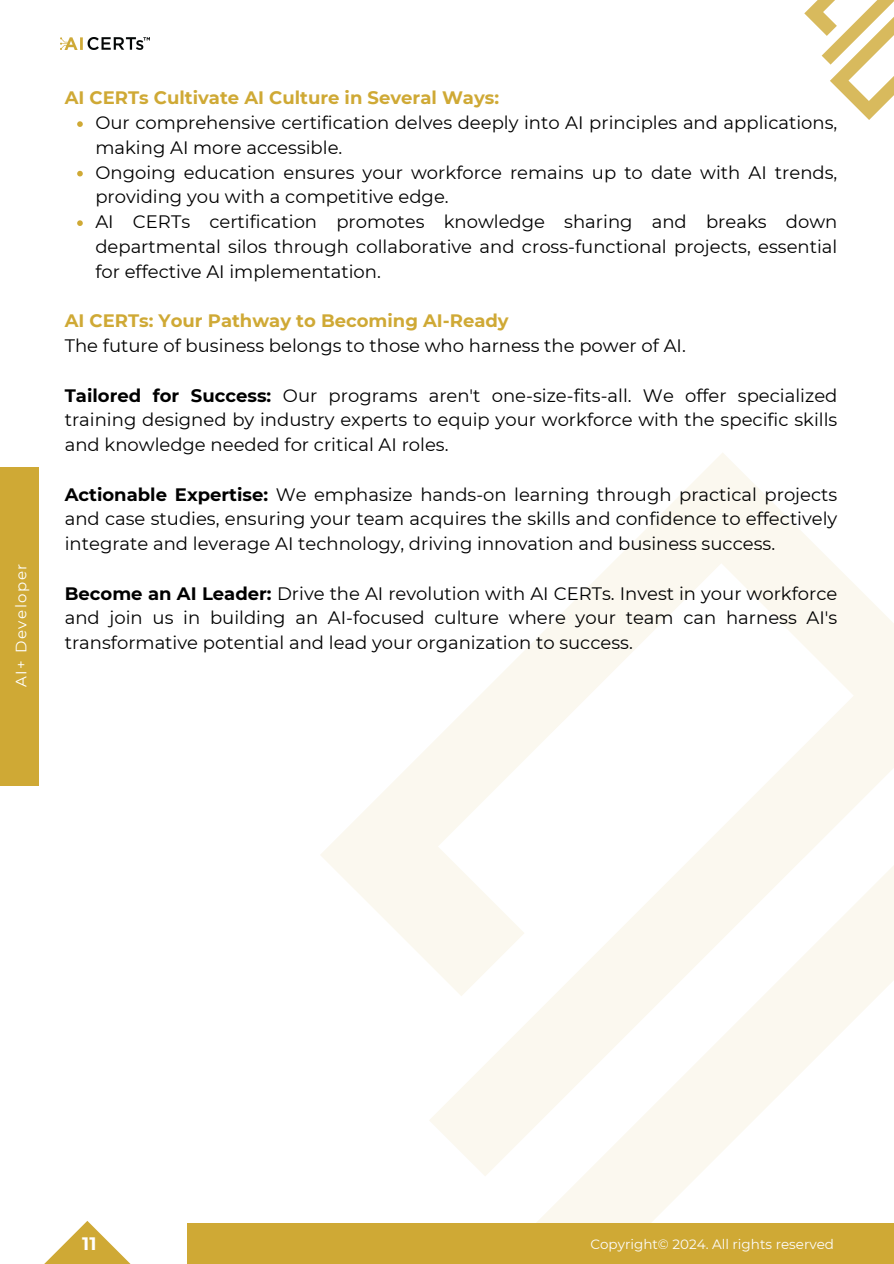
<style>
.page{position:relative;width:894px;height:1264px;background:#fff}
.page>*{position:absolute;margin:0;border:0;box-sizing:border-box;transform-origin:0 0}
.t1{font:18px/24.8px "Montserrat";color:#000;text-align:justify}
.t2{font:700 18px "Montserrat";color:#cfa935}
.t3{font:700 18px "Montserrat";color:#fff}
.t4{font:15px "Montserrat";letter-spacing:.1em;color:#fff}
.t5{font:13.5px "Montserrat";color:#fdfdfd}
.s1{font-weight:700;color:#cfa935}
.s2{font-weight:700}
</style>
<div class="page">
<svg style="left:321px;top:453px;width:572px;height:718px"></svg>
<svg style="left:480px;top:794px;width:413px;height:428px"></svg>
<svg style="left:45px;top:1221px;width:85px;height:42px"></svg>
<div style="left:187px;top:1222px;width:706px;height:41px;background:#cfa935"></div>
<div style="left:0;top:467px;width:39px;height:318px;background:#cfa935"></div>
<img style="left:60px;top:37px;width:89px;height:13px">
<svg style="left:804px;top:0;width:89px;height:120px"></svg>
<svg style="left:77px;top:121px;width:6px;height:6px"></svg>
<svg style="left:77px;top:171px;width:6px;height:5px"></svg>
<svg style="left:77px;top:220px;width:6px;height:6px"></svg>
<p class="t4" style="left:12px;top:687px;width:125px;rotate:-90deg">AI+ Developer</p>
<h1 class="t2" style="left:65px;top:87px;width:435px">AI CERTs Cultivate AI Culture in Several Ways:</h1>
<p class="t1" style="left:95px;top:110px;width:743px">Our comprehensive certification delves deeply into AI principles and applications, making AI more accessible.</p>
<p class="t1" style="left:95px;top:160px;width:743px">Ongoing education ensures your workforce remains up to date with AI trends, providing you with a competitive edge.</p>
<p class="t1" style="left:95px;top:209px;width:743px">AI CERTs certification promotes knowledge sharing and breaks down departmental silos through collaborative and cross-functional projects, essential for effective AI implementation.</p>
<h2 class="t1" style="left:65px;top:308px;width:622px"><span class="s1">AI CERTs: Your Pathway to Becoming AI-Ready<br></span>The future of business belongs to those who harness the power of AI.</h2>
<h2 class="t1" style="left:65px;top:383px;width:774px"><span class="s2">Tailored for Success:</span> Our programs aren't one-size-fits-all. We offer specialized training designed by industry experts to equip your workforce with the specific skills and knowledge needed for critical AI roles.</h2>
<h2 class="t1" style="left:65px;top:482px;width:773px"><span class="s2">Actionable Expertise:</span> We emphasize hands-on learning through practical projects and case studies, ensuring your team acquires the skills and confidence to effectively integrate and leverage AI technology, driving innovation and business success.</h2>
<h2 class="t1" style="left:65px;top:581px;width:773px"><span class="s2">Become an AI Leader:</span> Drive the AI revolution with AI CERTs. Invest in your workforce and join us in building an AI-focused culture where your team can harness AI's transformative potential and lead your organization to success.</h2>
<p class="t3" style="left:82px;top:1232px;width:16px">11</p>
<p class="t5" style="left:590px;top:1235px;width:245px">Copyright© 2024. All rights reserved</p>
</div>
